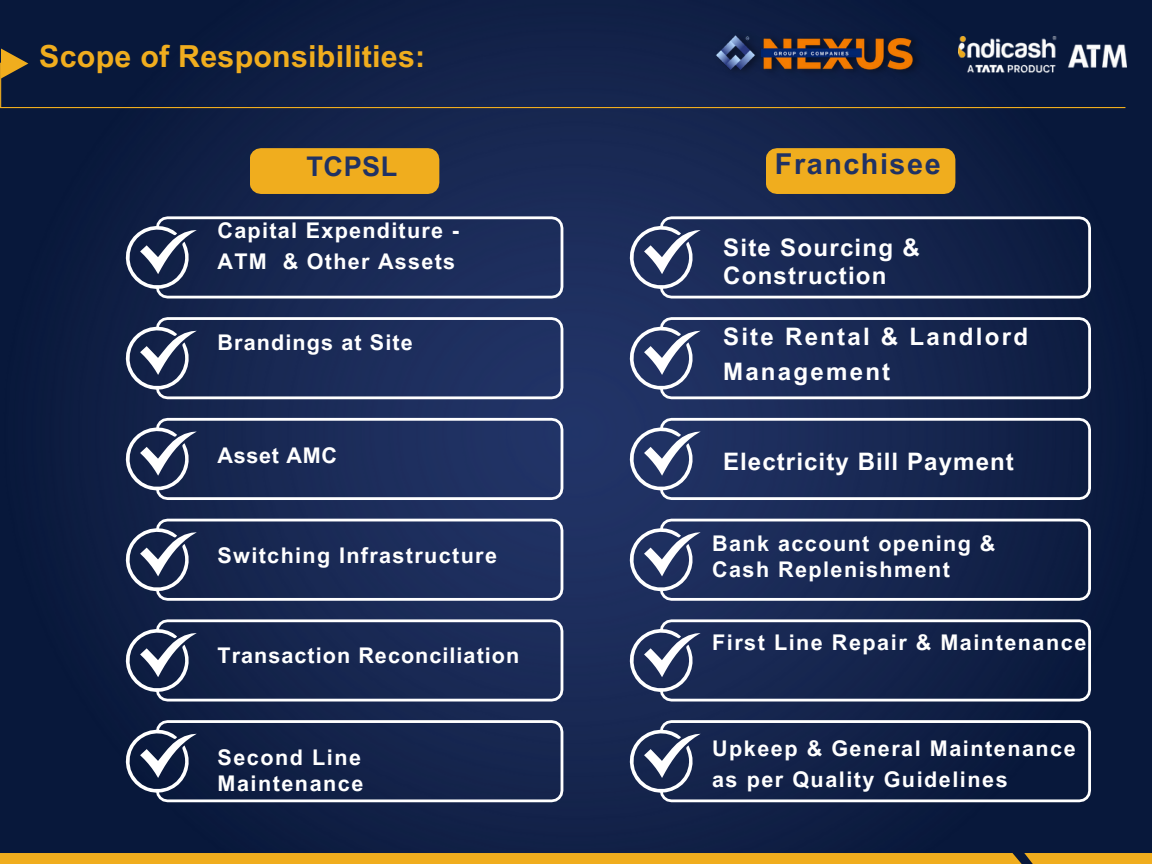
<style>
.page{position:relative;width:1152px;height:864px;background:#fff}
.page>*{position:absolute;margin:0;border:0;box-sizing:border-box;transform-origin:0 0}
.t1{font:700 30.45px "Arial MT Pro";letter-spacing:.01em;color:#f0ad1e}
.t2{font:700 28.8px "Arial MT Pro";letter-spacing:.055em;color:#203264}
.t3{font:700 27.15px "Arial MT Pro";letter-spacing:.02em;color:#203264}
.t4{font:700 24.15px/28.8px "Arial MT Pro";letter-spacing:.05em;color:#fff}
.t5{font:700 24.15px/35.1px "Arial MT Pro";letter-spacing:.09em;color:#fff}
.t6{font:700 21.6px/25.8px "Arial MT Pro";letter-spacing:.065em;color:#fff}
.t7{font:700 21.6px "Arial MT Pro";letter-spacing:.035em;color:#fff}
</style>
<div class="page">
<img style="left:0;top:0;width:1152px;height:853px">
<div style="left:0;top:853px;width:1152px;height:11px;background:#f0ad1e"></div>
<div style="left:766px;top:148px;width:189px;height:46px;background:#f0ad1e"></div>
<svg style="left:0;top:63px;width:1126px;height:46px;background:#152243"></svg>
<svg style="left:1px;top:48px;width:27px;height:31px"></svg>
<img style="left:959px;top:37px;width:168px;height:36px">
<svg style="left:630px;top:216px;width:461px;height:83px;background:#2c3b60"></svg>
<svg style="left:630px;top:317px;width:461px;height:82px;background:#2e3d63"></svg>
<svg style="left:630px;top:418px;width:461px;height:82px;background:#2f3d64"></svg>
<svg style="left:630px;top:519px;width:461px;height:82px;background:#2d3b61"></svg>
<svg style="left:630px;top:619px;width:461px;height:83px;background:#2b395d"></svg>
<svg style="left:630px;top:720px;width:461px;height:82px;background:#263457"></svg>
<div style="left:250px;top:148px;width:189px;height:46px;background:#f0ad1e"></div>
<svg style="left:126px;top:216px;width:437px;height:83px;background:#2f3d64"></svg>
<svg style="left:126px;top:317px;width:437px;height:82px;background:#303f67"></svg>
<svg style="left:126px;top:418px;width:437px;height:82px;background:#314069"></svg>
<svg style="left:126px;top:519px;width:437px;height:82px;background:#2f3e65"></svg>
<svg style="left:126px;top:619px;width:437px;height:83px;background:#2d3b61"></svg>
<svg style="left:126px;top:720px;width:437px;height:82px;background:#283659"></svg>
<img style="left:712px;top:27px;width:214px;height:53px">
<p class="t1" style="left:39px;top:45px;width:388px">Scope of Responsibilities:</p>
<p class="t3" style="left:307px;top:157px;width:92px">TCPSL</p>
<p class="t6" style="left:218px;top:217px;width:243px;line-height:31.5px">Capital Expenditure -<br>ATM &amp; Other Assets</p>
<p class="t6" style="left:218px;top:332px;width:197px">Brandings at Site</p>
<p class="t7" style="left:218px;top:447px;width:121px">Asset AMC</p>
<p class="t6" style="left:218px;top:546px;width:281px">Switching Infrastructure</p>
<p class="t6" style="left:218px;top:645px;width:303px">Transaction Reconciliation</p>
<p class="t6" style="left:218px;top:747px;width:147px">Second Line<br>Maintenance</p>
<p class="t2" style="left:775px;top:153px;width:167px">Franchisee</p>
<p class="t4" style="left:723px;top:236px;width:198px">Site Sourcing &amp;<br>Construction</p>
<p class="t5" style="left:723px;top:322px;width:306px">Site Rental &amp; Landlord<br>Management</p>
<p class="t4" style="left:723px;top:450px;width:292px">Electricity Bill Payment</p>
<p class="t6" style="left:712px;top:534px;width:285px">Bank account opening &amp;<br>Cash Replenishment</p>
<p class="t6" style="left:712px;top:632px;width:376px">First Line Repair &amp; Maintenance</p>
<p class="t6" style="left:712px;top:735px;width:365px;line-height:31.5px">Upkeep &amp; General Maintenance as per Quality Guidelines</p>
</div>
